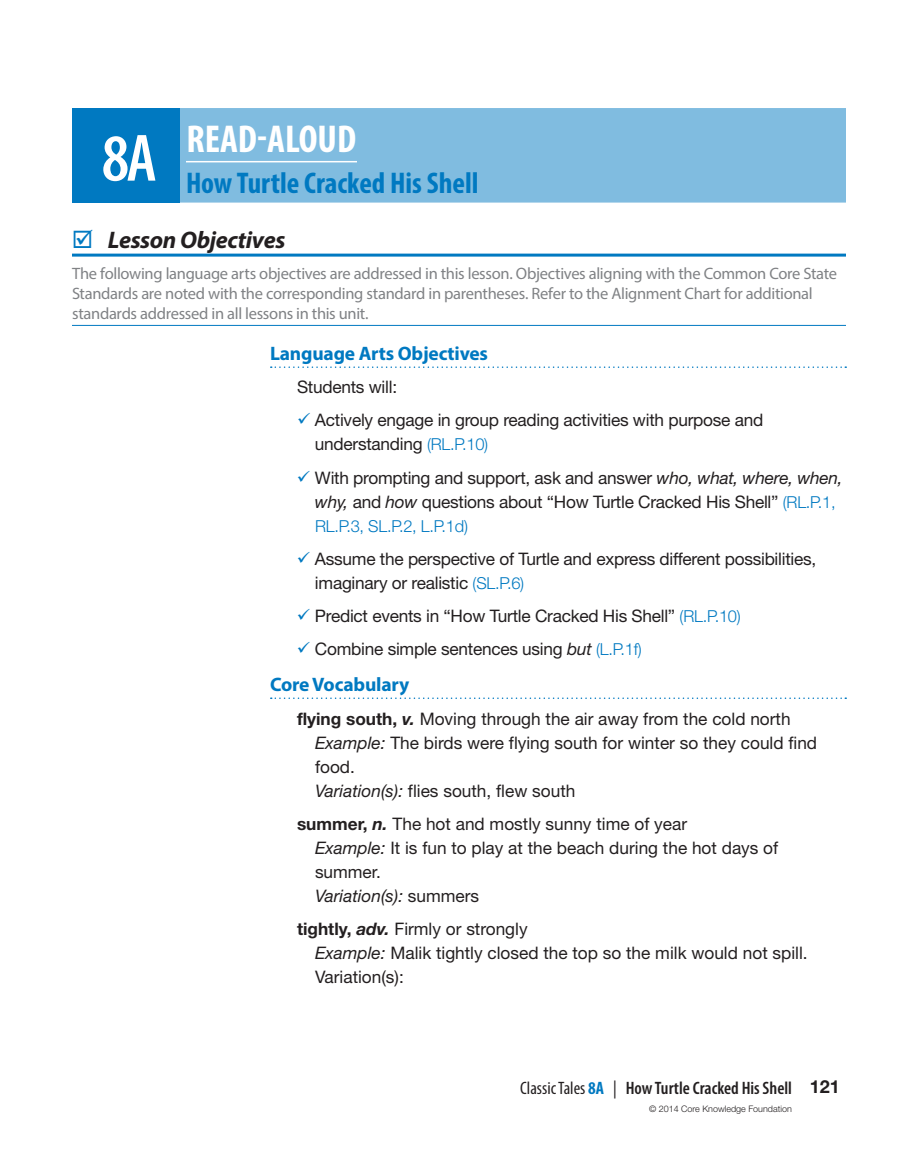
<style>
.page{position:relative;width:918px;height:1175px;background:#fff}
.page>*{position:absolute;margin:0;border:0;box-sizing:border-box;transform-origin:0 0}
.t1{font:700 condensed 39px "Myriad Pro";color:#fff}
.t2{font:700 condensed 30px "Myriad Pro";color:#0079c1}
.t3{font:italic 700 24px "Myriad Pro";letter-spacing:-.015em;color:#231f20}
.t4{font:700 19.5px "Myriad Pro";letter-spacing:-.01em;color:#0079c1}
.t5{font:600 condensed 18px "Myriad Pro";color:#231f20}
.t6{font:17.25px/24px "Helvetica Neue LT Std";letter-spacing:-.015em;color:#231f20}
.t7{font:16.5px/19.8px "Myriad Pro";letter-spacing:-.02em;color:#808285}
.t8{font:300 16.5px "Helvetica Neue LT Std";color:#0079c1}
.t9{font:300 9px "Helvetica Neue LT Std";color:#231f20}
.s1{font-weight:600;font-size:67.5px}
.s2{font-weight:300;font-size:16.5px;color:#0079c1}
.s3{font-style:italic}
.s4{font-weight:700}
.s5{font-weight:700;font-style:italic}
.s6{font-weight:400}
.s7{font-weight:700;color:#0079c1}
.s8{font-family:"Helvetica Neue LT Std";font-weight:700;font-stretch:normal}
</style>
<div class="page">
<hr style="left:72px;top:254px;width:774px;height:2px;background:#0079c1">
<hr style="left:72px;top:325px;width:774px;height:1px;background:#0079c1">
<svg style="left:271px;top:366px;width:575px;height:2px"></svg>
<svg style="left:271px;top:697px;width:575px;height:2px"></svg>
<div style="left:72px;top:108px;width:108px;height:94px;background:#0079c1"></div>
<div style="left:180px;top:108px;width:666px;height:94px;background:#80bce0"></div>
<hr style="left:186px;top:161px;width:171px;height:1px;background:#fff">
<h1 class="t1" style="left:102px;top:115px;width:256px"><span class="s1">8A</span> READ-ALOUD</h1>
<h2 class="t2" style="left:186px;top:164px;width:294px">How Turtle Cracked His Shell</h2>
<h3 class="t3" style="left:108px;top:224px;width:179px">Lesson Objectives</h3>
<p class="t7" style="left:72px;top:264px;width:767px">The following language arts objectives are addressed in this lesson. Objectives aligning with the Common Core State<br>Standards are noted with the corresponding standard in parentheses. Refer to the Alignment Chart for additional standards addressed in all lessons in this unit.</p>
<p class="t4" style="left:270px;top:341px;width:220px">Language Arts Objectives</p>
<p class="t6" style="left:315px;top:370px;width:450px;line-height:33px;text-indent:-18px">Students will:<br>Actively engage in group reading activities with purpose and</p>
<p class="t6" style="left:315px;top:427px;width:529px;line-height:33px">understanding <span class="s2">(RL.P.10)<br></span>With prompting and support, ask and answer <span class="s3">who, what, where, when,</span></p>
<p class="t6" style="left:315px;top:489px;width:522px"><span class="s3">why,</span> and <span class="s3">how</span> questions about “How Turtle Cracked His Shell” <span class="s2">(RL.P.1,</span></p>
<p class="t8" style="left:315px;top:515px;width:154px">RL.P.3, SL.P.2, L.P.1d)</p>
<p class="t6" style="left:315px;top:546px;width:503px">Assume the perspective of Turtle and express different possibilities, imaginary or realistic <span class="s2">(SL.P.6)</span></p>
<p class="t6" style="left:315px;top:598px;width:427px;line-height:33px">Predict events in “How Turtle Cracked His Shell” <span class="s2">(RL.P.10)<br></span>Combine simple sentences using <span class="s3">but</span> <span class="s2">(L.P.1f)</span></p>
<p class="t4" style="left:270px;top:672px;width:141px">Core Vocabulary</p>
<p class="t6" style="left:315px;top:706px;width:504px;text-indent:-18px"><span class="s4">flying south,</span> <span class="s5">v.</span> Moving through the air away from the cold north <span class="s3">Example:</span> The birds were flying south for winter so they could find food.<br><span class="s3">Variation(s):</span> flies south, flew south</p>
<p class="t6" style="left:315px;top:811px;width:465px;text-indent:-18px"><span class="s4">summer,</span> <span class="s5">n.</span> The hot and mostly sunny time of year<br><span class="s3">Example:</span> It is fun to play at the beach during the hot days of summer.<br><span class="s3">Variation(s):</span> summers</p>
<p class="t6" style="left:315px;top:916px;width:494px;text-indent:-18px"><span class="s4">tightly,</span> <span class="s5">adv.</span> Firmly or strongly<br><span class="s3">Example:</span> Malik tightly closed the top so the milk would not spill.<br>Variation(s):</p>
<p class="t5" style="left:520px;top:1076px;width:321px"><span class="s6">Classic Tales</span> <span class="s7">8A</span> <span class="s6">|</span> How Turtle Cracked His Shell <span class="s8">121</span></p>
<p class="t9" style="left:649px;top:1103px;width:144px">© 2014 Core Knowledge Foundation</p>
</div>
